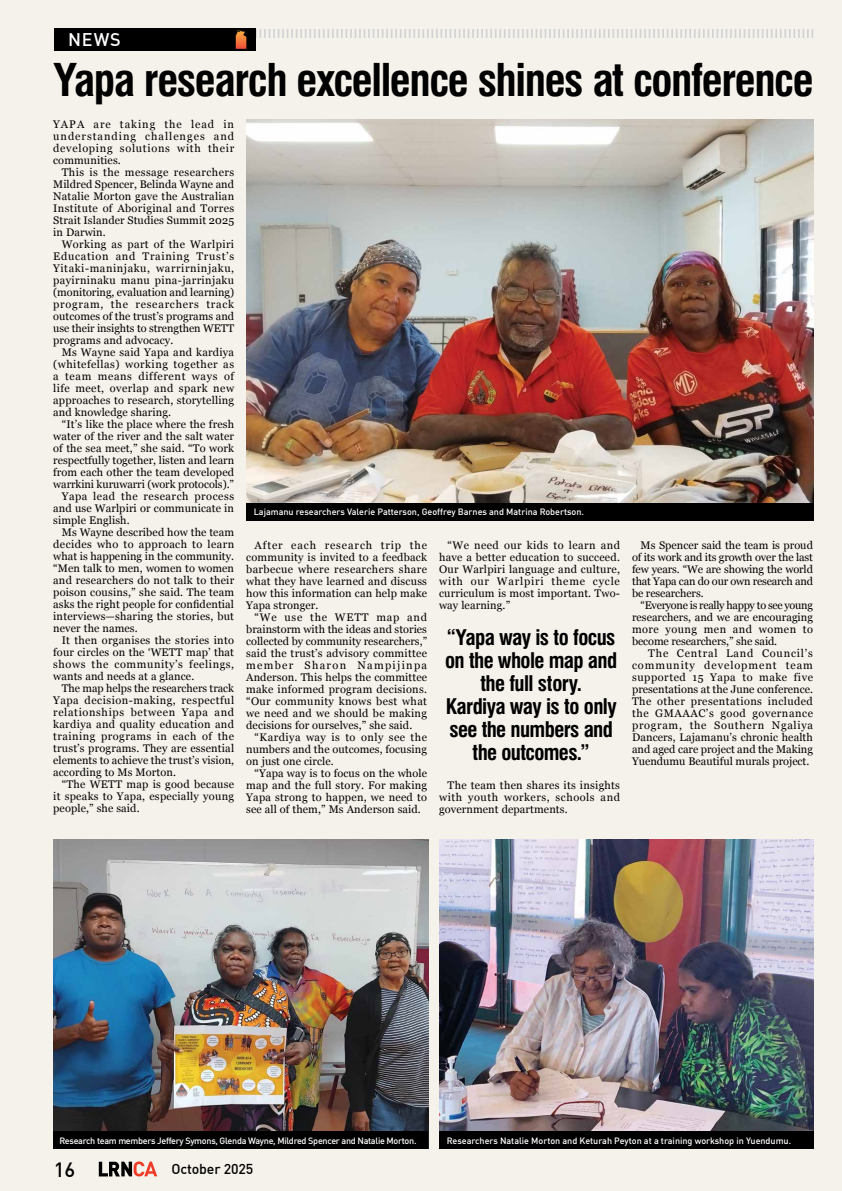
<style>
.page{position:relative;width:842px;height:1191px;background:#f5f1eb}
.page>*{position:absolute;margin:0;border:0;box-sizing:border-box;transform-origin:0 0}
.Headline_minor{font:700 condensed 44px "Swiss 721 BT";letter-spacing:-.03em;color:#000}
.PULL_QUOTE{font:700 condensed 21px/23px "Swiss 721 BT";letter-spacing:-.03em;color:#000;text-align:center}
.t1{font:500 20.3px "DIN Offc";color:#000}
.t2{font:500 18px "DIN Offc";color:#fff}
.t3{font:500 14.1px "DIN Offc";letter-spacing:-.01em;color:#000}
.News_Body{font:11px/12px "Georgia";letter-spacing:.01em;color:#000;text-align:justify}
.Captions{font:500 9px "DIN Offc";color:#fff}
.Captions-2{font:500 9px "DIN Offc";letter-spacing:-.03em;color:#fff}
</style>
<div class="page">
<div style="left:54px;top:28px;width:202px;height:23px;background:#000"></div>
<svg style="left:99px;top:1161px;width:58px;height:15px"></svg>
<svg style="left:235px;top:29px;width:578px;height:20px"></svg>
<img style="left:246px;top:120px;width:567px;height:383px">
<img style="left:439px;top:839px;width:374px;height:292px">
<div style="left:246px;top:503px;width:567px;height:17px;background:#000"></div>
<img style="left:54px;top:839px;width:374px;height:292px">
<div style="left:54px;top:1131px;width:374px;height:17px;background:#000"></div>
<div style="left:439px;top:1131px;width:374px;height:17px;background:#000"></div>
<h3 class="t2" style="left:68px;top:28px;width:54px">NEWS</h3>
<p class="Headline_minor" style="left:53px;top:53px;width:762px">Yapa research excellence shines at conference</p>
<p class="News_Body" style="left:53px;top:118px;width:182px">YAPA are taking the lead in understanding challenges and developing solutions with their communities.</p>
<p class="News_Body" style="left:53px;top:166px;width:182px;text-indent:9px">This is the message researchers Mildred Spencer, Belinda Wayne and Natalie Morton gave the Australian Institute of Aboriginal and Torres Strait Islander Studies Summit 2025 in Darwin.</p>
<p class="News_Body" style="left:53px;top:238px;width:182px;text-indent:9px">Working as part of the Warlpiri Education and Training Trust’s Yitaki-maninjaku, warrirninjaku, payirninaku manu pina-jarrinjaku (monitoring, evaluation and learning) program, the researchers track outcomes of the trust’s programs and use their insights to strengthen WETT programs and advocacy.</p>
<p class="News_Body" style="left:53px;top:346px;width:182px;text-indent:9px">Ms Wayne said Yapa and kardiya (whitefellas) working together as a team means different ways of life meet, overlap and spark new approaches to research, storytelling and knowledge sharing.</p>
<p class="News_Body" style="left:53px;top:418px;width:182px;text-indent:9px">“It’s like the place where the fresh water of the river and the salt water of the sea meet,” she said. “To work respectfully together, listen and learn from each other the team developed warrkini kuruwarri (work protocols).”</p>
<p class="News_Body" style="left:53px;top:490px;width:182px;text-indent:9px">Yapa lead the research process and use Warlpiri or communicate in simple English.</p>
<p class="News_Body" style="left:53px;top:526px;width:182px;text-indent:9px">Ms Wayne described how the team decides who to approach to learn what is happening in the community. “Men talk to men, women to women and researchers do not talk to their poison cousins,” she said. The team asks the right people for confidential interviews—sharing the stories, but never the names.</p>
<p class="News_Body" style="left:53px;top:634px;width:182px;text-indent:9px">It then organises the stories into four circles on the ‘WETT map’ that shows the community’s feelings, wants and needs at a glance.</p>
<p class="News_Body" style="left:53px;top:682px;width:182px;text-indent:9px">The map helps the researchers track Yapa decision-making, respectful relationships between Yapa and kardiya and quality education and training programs in each of the trust’s programs. They are essential elements to achieve the trust’s vision, according to Ms Morton.</p>
<p class="News_Body" style="left:53px;top:778px;width:182px;text-indent:9px">“The WETT map is good because it speaks to Yapa, especially young people,” she said.</p>
<p class="Captions" style="left:254px;top:506px;width:332px">Lajamanu researchers Valerie Patterson, Geoffrey Barnes and Matrina Robertson.</p>
<p class="News_Body" style="left:246px;top:539px;width:182px;text-indent:9px">After each research trip the community is invited to a feedback barbecue where researchers share what they have learned and discuss how this information can help make Yapa stronger.</p>
<p class="News_Body" style="left:246px;top:611px;width:182px;text-indent:9px">“We use the WETT map and brainstorm with the ideas and stories collected by community researchers,” said the trust’s advisory committee member Sharon Nampijinpa Anderson. This helps the committee make informed program decisions. “Our community knows best what we need and we should be making decisions for ourselves,” she said.</p>
<p class="News_Body" style="left:246px;top:731px;width:182px;text-indent:9px">“Kardiya way is to only see the numbers and the outcomes, focusing on just one circle.</p>
<p class="News_Body" style="left:246px;top:767px;width:182px;text-indent:9px">“Yapa way is to focus on the whole map and the full story. For making Yapa strong to happen, we need to see all of them,” Ms Anderson said.</p>
<p class="News_Body" style="left:439px;top:538px;width:182px;text-indent:9px">“We need our kids to learn and have a better education to succeed.<br>Our Warlpiri language and culture, with our Warlpiri theme cycle curriculum is most important. Two&shy;way learning.”</p>
<p class="PULL_QUOTE" style="left:445px;top:625px;width:173px">“Yapa way is to focus on the whole map and the full story.</p>
<p class="PULL_QUOTE" style="left:446px;top:694px;width:172px">Kardiya way is to only see the numbers and the outcomes.”</p>
<p class="News_Body" style="left:439px;top:778px;width:182px;text-indent:9px">The team then shares its insights with youth workers, schools and government departments.</p>
<p class="News_Body" style="left:632px;top:538px;width:182px;text-indent:9px">Ms Spencer said the team is proud of its work and its growth over the last few years. “We are showing the world that Yapa can do our own research and be researchers.</p>
<p class="News_Body" style="left:632px;top:598px;width:182px;text-indent:9px">“Everyone is really happy to see young researchers, and we are encouraging more young men and women to become researchers,” she said.</p>
<p class="News_Body" style="left:632px;top:646px;width:182px;text-indent:16px">The Central Land Council’s community development team supported 15 Yapa to make five presentations at the June conference.<br>The other presentations included the GMAAAC’s good governance program, the Southern Ngaliya Dancers, Lajamanu’s chronic health and aged care project and the Making Yuendumu Beautiful murals project.</p>
<p class="Captions-2" style="left:60px;top:1134px;width:358px">Research team members Jeffery Symons, Glenda Wayne, Mildred Spencer and Natalie Morton.</p>
<p class="Captions" style="left:447px;top:1134px;width:346px">Researchers Natalie Morton and Keturah Peyton at a training workshop in Yuendumu.</p>
<h3 class="t1" style="left:54px;top:1156px;width:23px">16</h3>
<p class="t3" style="left:172px;top:1160px;width:83px">October 2025</p>
</div>
